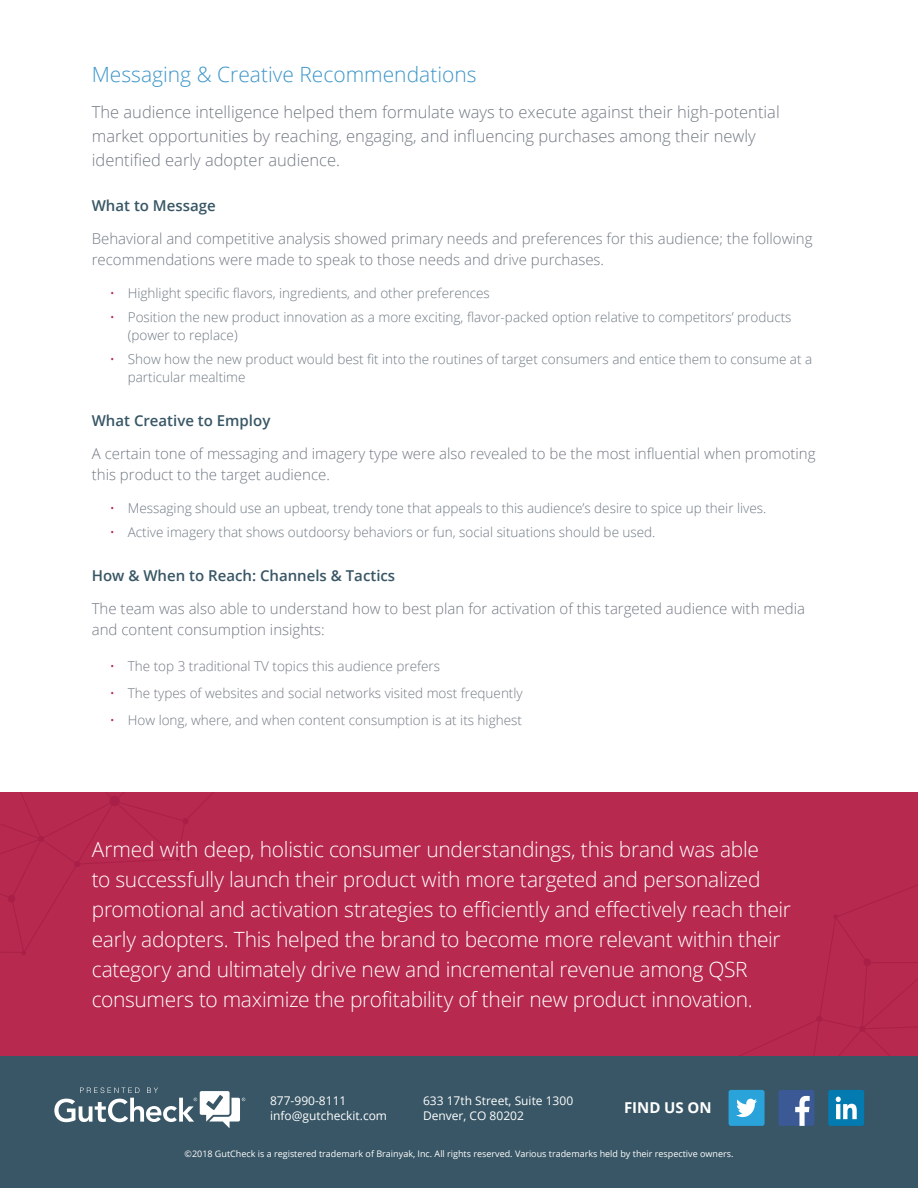
<style>
.page{position:relative;width:918px;height:1188px;background:#fff}
.page>*{position:absolute;margin:0;border:0;box-sizing:border-box;transform-origin:0 0}
.t1{font:300 21px/30px "Open Sans";letter-spacing:-.015em;color:#fff}
.t2{font:300 21px "Open Sans";color:#3c96c8}
.t3{font:300 16.5px/24px "Open Sans";color:#727983}
.t4{font:300 15px/21px "Open Sans";color:#727983}
.t5{font:600 15px "Open Sans";color:#385665}
.t6{font:700 15px "Open Sans";color:#fff}
.t7{font:300 13.5px/18px "Open Sans";color:#6e7982}
.t8{font:300 13.5px "Open Sans";color:#727983}
.t9{font:12px/14.4px "Open Sans";color:#fff}
.t10{font:9px "Open Sans";color:#fff}
.s1{color:#b7294f}
</style>
<div class="page">
<div style="left:0;top:792px;width:918px;height:264px;background:#b7294f"></div>
<svg style="left:740px;top:885px;width:178px;height:171px"></svg>
<svg style="left:0;top:792px;width:214px;height:163px"></svg>
<div style="left:0;top:1056px;width:918px;height:132px;background:#385665"></div>
<div style="left:729px;top:1090px;width:36px;height:36px;background:#29a3d9;border-radius:2px"></div>
<svg style="left:736px;top:1099px;width:21px;height:18px"></svg>
<div style="left:778px;top:1090px;width:36px;height:36px;background:#3b5994;border-radius:2px"></div>
<svg style="left:795px;top:1096px;width:15px;height:30px"></svg>
<div style="left:828px;top:1090px;width:36px;height:36px;background:#037ab0;border-radius:2px"></div>
<svg style="left:836px;top:1097px;width:21px;height:22px"></svg>
<svg style="left:54px;top:1087px;width:191px;height:41px"></svg>
<h1 class="t2" style="left:92px;top:60px;width:386px">Messaging &amp; Creative Recommendations</h1>
<p class="t3" style="left:92px;top:100px;width:689px">The audience intelligence helped them formulate ways to execute against their high-potential market opportunities by reaching, engaging, and influencing purchases among their newly identified early adopter audience.</p>
<p class="t5" style="left:92px;top:195px;width:125px">What to Message</p>
<p class="t4" style="left:92px;top:227px;width:722px">Behavioral and competitive analysis showed primary needs and preferences for this audience; the following recommendations were made to speak to those needs and drive purchases.</p>
<p class="t7" style="left:110px;top:283px;width:382px"><span class="s1">•</span> Highlight specific flavors, ingredients, and other preferences</p>
<p class="t7" style="left:128px;top:307px;width:665px;text-indent:-18px"><span class="s1">•</span> Position the new product innovation as a more exciting, flavor-packed option relative to competitors’ products (power to replace)</p>
<p class="t7" style="left:128px;top:349px;width:686px;text-indent:-18px"><span class="s1">•</span> Show how the new product would best fit into the routines of target consumers and entice them to consume at a particular mealtime</p>
<p class="t5" style="left:92px;top:410px;width:180px">What Creative to Employ</p>
<p class="t4" style="left:92px;top:443px;width:725px">A certain tone of messaging and imagery type were also revealed to be the most influential when promoting this product to the target audience.</p>
<p class="t7" style="left:110px;top:499px;width:658px"><span class="s1">•</span> Messaging should use an upbeat, trendy tone that appeals to this audience’s desire to spice up their lives.</p>
<p class="t7" style="left:110px;top:523px;width:547px"><span class="s1">•</span> Active imagery that shows outdoorsy behaviors or fun, social situations should be used.</p>
<p class="t5" style="left:92px;top:566px;width:305px">How &amp; When to Reach: Channels &amp; Tactics</p>
<p class="t4" style="left:92px;top:598px;width:715px">The team was also able to understand how to best plan for activation of this targeted audience with media and content consumption insights:</p>
<p class="t8" style="left:110px;top:657px;width:332px"><span class="s1">•</span> The top 3 traditional TV topics this audience prefers</p>
<p class="t8" style="left:110px;top:684px;width:414px"><span class="s1">•</span> The types of websites and social networks visited most frequently</p>
<p class="t8" style="left:110px;top:711px;width:414px"><span class="s1">•</span> How long, where, and when content consumption is at its highest</p>
<p class="t1" style="left:92px;top:834px;width:701px">Armed with deep, holistic consumer understandings, this brand was able<br>to successfully launch their product with more targeted and personalized promotional and activation strategies to efficiently and effectively reach their early adopters. This helped the brand to become more relevant within their category and ultimately drive new and incremental revenue among QSR consumers to maximize the profitability of their new product innovation.</p>
<p class="t9" style="left:423px;top:1093px;width:152px">633 17th Street, Suite 1300<br>Denver, CO 80202</p>
<p class="t6" style="left:624px;top:1097px;width:89px">FIND US ON</p>
<p class="t9" style="left:270px;top:1093px;width:119px">877-990-8111 info@gutcheckit.com</p>
<p class="t10" style="left:185px;top:1147px;width:550px">©2018 GutCheck is a registered trademark of Brainyak, Inc. All rights reserved. Various trademarks held by their respective owners.</p>
</div>
